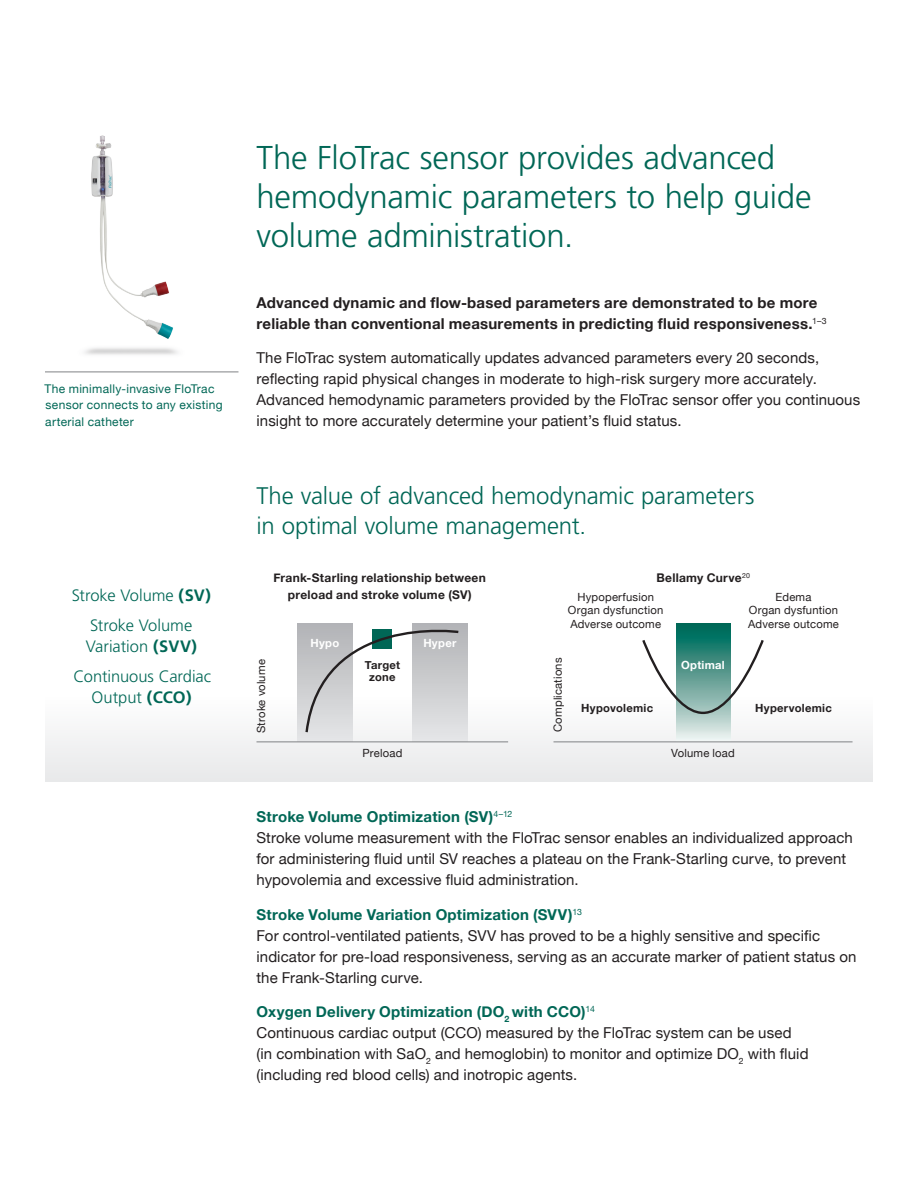
<style>
.page{position:relative;width:918px;height:1188px;background:#fff}
.page>*{position:absolute;margin:0;border:0;box-sizing:border-box;transform-origin:0 0}
.t1{font:300 33px/39px "Frutiger";letter-spacing:-.01em;color:#006756}
.t2{font:300 24px/30px "Frutiger";letter-spacing:-.005em;color:#006756}
.t3{font:300 16.5px/21px "Frutiger";letter-spacing:-.005em;color:#006756}
.t4{font:15px/21px "Helvetica Neue";letter-spacing:.005em;color:#231f20}
.t5{font:700 15px/21px "Helvetica Neue";letter-spacing:.015em;color:#231f20}
.t6{font:700 15px "Helvetica Neue";letter-spacing:.015em;color:#006756}
.t7{font:700 12px/16.5px "Helvetica Neue";letter-spacing:.02em;color:#231f20;text-align:center}
.t8{font:12px/16.5px "Helvetica Neue";letter-spacing:.025em;color:#006756}
.t9{font:11.25px/13.5px "Helvetica Neue";letter-spacing:.015em;color:#231f20;text-align:center}
.t10{font:700 11.25px/12px "Helvetica Neue";letter-spacing:.025em;color:#231f20;text-align:center}
.t11{font:700 11.25px "Helvetica Neue";letter-spacing:.025em;color:#fff}
.s1{font-weight:700}
.s2{font-weight:700;color:#006756}
</style>
<div class="page">
<img style="left:91px;top:135px;width:82px;height:204px">
<hr style="left:45px;top:372px;width:193px;height:1px;background:#808285">
<div style="left:45px;top:696px;width:828px;height:86px;background:linear-gradient(to right,#f1f2f2,#f1f1f2)"></div>
<svg style="left:676px;top:624px;width:54px;height:118px;background:#88b8b0"></svg>
<svg style="left:641px;top:638px;width:124px;height:77px"></svg>
<div style="left:298px;top:623px;width:54px;height:118px;background:linear-gradient(to bottom,#b2b3b6,#e4e5e7)"></div>
<div style="left:413px;top:623px;width:54px;height:118px;background:linear-gradient(to bottom,#b2b3b6,#e5e6e7)"></div>
<svg style="left:304px;top:623px;width:157px;height:112px"></svg>
<hr style="left:257px;top:742px;width:251px;height:1px;background:#808285">
<hr style="left:554px;top:742px;width:299px;height:1px;background:#808285">
<p class="t8" style="left:45px;top:381px;width:180px">The minimally-invasive FloTrac sensor connects to any existing arterial catheter</p>
<p class="t3" style="left:72px;top:585px;width:141px">Stroke Volume <span class="s1">(SV)</span></p>
<p class="t3" style="left:86px;top:615px;width:113px">Stroke Volume<br>Variation <span class="s1">(SVV)</span></p>
<p class="t3" style="left:73px;top:666px;width:139px;text-align:center">Continuous Cardiac<br>Output <span class="s1">(CCO)</span></p>
<p class="t1" style="left:257px;top:139px;width:557px">The FloTrac sensor provides advanced hemodynamic parameters to help guide volume administration.</p>
<p class="t5" style="left:257px;top:292px;width:572px">Advanced dynamic and flow-based parameters are demonstrated to be more reliable than conventional measurements in predicting fluid responsiveness.<sup>1–3</sup></p>
<p class="t4" style="left:257px;top:348px;width:605px">The FloTrac system automatically updates advanced parameters every 20 seconds, reflecting rapid physical changes in moderate to high-risk surgery more accurately.<br>Advanced hemodynamic parameters provided by the FloTrac sensor offer you continuous insight to more accurately determine your patient’s fluid status.</p>
<p class="t2" style="left:257px;top:481px;width:499px">The value of advanced hemodynamic parameters in optimal volume management.</p>
<p class="t9" style="left:255px;top:733px;width:75px;rotate:-90deg">Stroke volume</p>
<p class="t7" style="left:274px;top:570px;width:214px">Frank-Starling relationship between preload and stroke volume (SV)</p>
<p class="t11" style="left:310px;top:635px;width:30px">Hypo</p>
<p class="t11" style="left:423px;top:635px;width:35px">Hyper</p>
<p class="t10" style="left:365px;top:660px;width:37px">Target zone</p>
<p class="t9" style="left:363px;top:747px;width:41px">Preload</p>
<p class="t7" style="left:656px;top:570px;width:95px">Bellamy Curve<sup>20</sup></p>
<p class="t9" style="left:568px;top:591px;width:97px">Hypoperfusion<br>Organ dysfunction<br>Adverse outcome</p>
<p class="t9" style="left:748px;top:591px;width:92px">Edema<br>Organ dysfuntion<br>Adverse outcome</p>
<p class="t9" style="left:552px;top:732px;width:76px;rotate:-90deg">Complications</p>
<p class="t10" style="left:581px;top:702px;width:73px">Hypovolemic</p>
<p class="t11" style="left:681px;top:657px;width:45px">Optimal</p>
<p class="t9" style="left:671px;top:747px;width:65px">Volume load</p>
<p class="t10" style="left:755px;top:702px;width:78px">Hypervolemic</p>
<p class="t4" style="left:257px;top:807px;width:598px"><span class="s2">Stroke Volume Optimization (SV)</span><sup>4–12<br></sup>Stroke volume measurement with the FloTrac sensor enables an individualized approach for administering fluid until SV reaches a plateau on the Frank-Starling curve, to prevent hypovolemia and excessive fluid administration.</p>
<p class="t6" style="left:257px;top:903px;width:327px">Stroke Volume Variation Optimization (SVV)<sup>13</sup></p>
<p class="t4" style="left:257px;top:926px;width:601px">For control-ventilated patients, SVV has proved to be a highly sensitive and specific indicator for pre-load responsiveness, serving as an accurate marker of patient status on the Frank-Starling curve.</p>
<p class="t6" style="left:257px;top:1000px;width:340px">Oxygen Delivery Optimization (DO<sub>2</sub> with CCO)<sup>14</sup></p>
<p class="t4" style="left:257px;top:1023px;width:554px">Continuous cardiac output (CCO) measured by the FloTrac system can be used (in combination with SaO<sub>2</sub> and hemoglobin) to monitor and optimize DO<sub>2</sub> with fluid (including red blood cells) and inotropic agents.</p>
</div>
